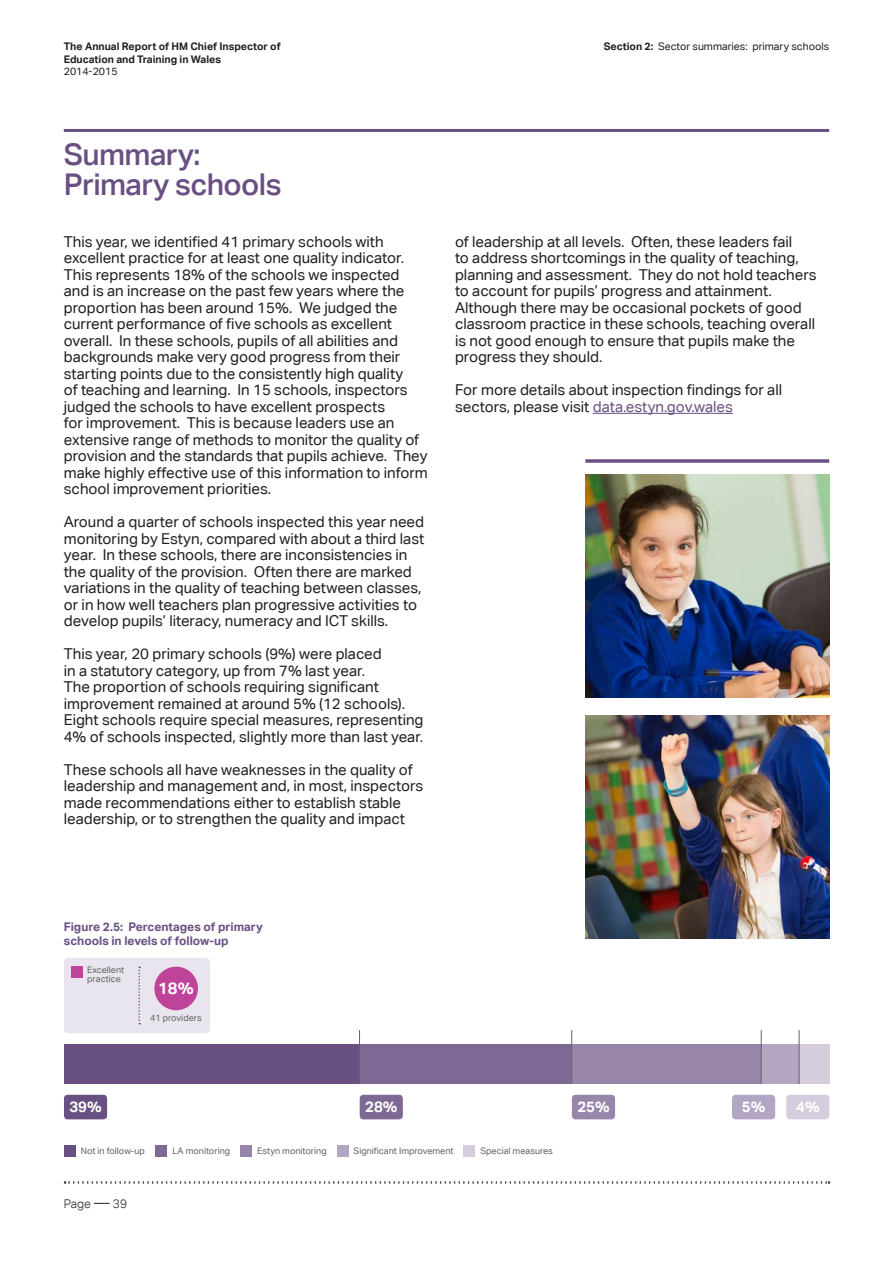
<style>
.page{position:relative;width:893px;height:1263px;background:#fff}
.page>*{position:absolute;margin:0;border:0;box-sizing:border-box;transform-origin:0 0}
.Sub-Heading__h3{font:500 30px "Aktiv Grotesk Corp";letter-spacing:-.02em;color:#695082}
.t1{font:700 16.5px "Aktiv Grotesk Corp";color:#fff}
.Body_Copy__p{font:15px/16.5px "Aktiv Grotesk Corp";color:#231f20}
.Headings_Inside_Para{font:15px "Aktiv Grotesk Corp";color:#231f20}
.Headings_Inside_Para-2{font:15px "Aktiv Grotesk Corp";color:#695082}
.t2{font:700 15px "Aktiv Grotesk Corp";color:#fff}
.Graph_and_Chart_Titl{font:700 12px/13.5px "Aktiv Grotesk Corp";color:#695082}
.t3{font:300 12px "Aktiv Grotesk Corp";color:#231f20}
.t4{font:700 10.5px/12.6px "Aktiv Grotesk Corp";color:#231f20}
.t5{font:10.5px "Aktiv Grotesk Corp";color:#231f20}
.t6{font:9px/9px "Aktiv Grotesk Corp";color:#636366}
.s1{font-weight:700}
.s2{color:#231f20}
.s3{font-family:"Galaxie Copernicus";font-weight:600}
</style>
<div class="page">
<svg style="left:65px;top:1181px;width:764px;height:3px"></svg>
<hr style="left:593px;top:413px;width:140px;height:1px;background:#695082">
<hr style="left:64px;top:129px;width:765px;height:3px;background:#695082">
<img style="left:585px;top:716px;width:244px;height:222px">
<svg style="left:585px;top:459px;width:244px;height:4px"></svg>
<img style="left:585px;top:475px;width:244px;height:222px">
<div style="left:64px;top:1095px;width:43px;height:24px;background:#695082;border-radius:4px"></div>
<div style="left:360px;top:1095px;width:43px;height:24px;background:#7e6995;border-radius:4px"></div>
<div style="left:572px;top:1095px;width:43px;height:24px;background:#9785aa;border-radius:4px"></div>
<div style="left:732px;top:1095px;width:43px;height:24px;background:#b2a6c2;border-radius:4px"></div>
<div style="left:786px;top:1095px;width:43px;height:24px;background:#d5cdde;border-radius:4px"></div>
<div style="left:64px;top:1145px;width:11px;height:11px;background:#695082"></div>
<div style="left:156px;top:1145px;width:11px;height:11px;background:#7e6995"></div>
<div style="left:240px;top:1145px;width:12px;height:11px;background:#9785aa"></div>
<div style="left:337px;top:1145px;width:11px;height:11px;background:#b2a6c2"></div>
<div style="left:464px;top:1145px;width:11px;height:11px;background:#d5cdde"></div>
<div style="left:64px;top:1044px;width:296px;height:40px;background:#695082"></div>
<div style="left:360px;top:1044px;width:212px;height:40px;background:#7e6995"></div>
<div style="left:572px;top:1044px;width:189px;height:40px;background:#9785aa"></div>
<div style="left:761px;top:1044px;width:38px;height:40px;background:#b2a6c2"></div>
<div style="left:799px;top:1044px;width:30px;height:40px;background:#d5cdde"></div>
<hr style="left:799px;top:1030px;width:1px;height:54px;background:#636366">
<hr style="left:761px;top:1030px;width:1px;height:54px;background:#636366">
<hr style="left:571px;top:1030px;width:1px;height:54px;background:#636366">
<hr style="left:359px;top:1030px;width:1px;height:54px;background:#636366">
<div style="left:64px;top:958px;width:146px;height:75px;background:#e9e5ee;border-radius:4px"></div>
<div style="left:72px;top:967px;width:11px;height:11px;background:#bf4398"></div>
<div style="left:154px;top:967px;width:44px;height:43px;background:#bf4398;border-radius:50%"></div>
<svg style="left:138px;top:967px;width:2px;height:57px"></svg>
<p class="t4" style="left:64px;top:40px;width:218px">The Annual Report of HM Chief Inspector of<br>Education and Training in Wales</p>
<p class="t5" style="left:64px;top:65px;width:55px">2014-2015</p>
<p class="Sub-Heading__h3" style="left:64px;top:136px;width:138px">Summary:</p>
<p class="Sub-Heading__h3" style="left:64px;top:166px;width:219px">Primary schools</p>
<p class="Body_Copy__p" style="left:64px;top:233px;width:366px">This year, we identified 41 primary schools with excellent practice for at least one quality indicator.<br>This represents 18% of the schools we inspected and is an increase on the past few years where the proportion has been around 15%. We judged the current performance of five schools as excellent overall. In these schools, pupils of all abilities and backgrounds make very good progress from their starting points due to the consistently high quality<br>of teaching and learning. In 15 schools, inspectors judged the schools to have excellent prospects<br>for improvement. This is because leaders use an extensive range of methods to monitor the quality of provision and the standards that pupils achieve. They make highly effective use of this information to inform school improvement priorities.</p>
<p class="Body_Copy__p" style="left:64px;top:514px;width:362px">Around a quarter of schools inspected this year need monitoring by Estyn, compared with about a third last year. In these schools, there are inconsistencies in the quality of the provision. Often there are marked variations in the quality of teaching between classes, or in how well teachers plan progressive activities to develop pupils’ literacy, numeracy and ICT skills.</p>
<p class="Body_Copy__p" style="left:64px;top:646px;width:361px">This year, 20 primary schools (9%) were placed<br>in a statutory category, up from 7% last year.<br>The proportion of schools requiring significant improvement remained at around 5% (12 schools).<br>Eight schools require special measures, representing 4% of schools inspected, slightly more than last year.</p>
<p class="Body_Copy__p" style="left:64px;top:761px;width:361px">These schools all have weaknesses in the quality of leadership and management and, in most, inspectors made recommendations either to establish stable leadership, or to strengthen the quality and impact</p>
<p class="t5" style="left:604px;top:40px;width:227px"><span class="s1">Section 2:</span> Sector summaries: primary schools</p>
<p class="Body_Copy__p" style="left:455px;top:233px;width:363px">of leadership at all levels. Often, these leaders fail<br>to address shortcomings in the quality of teaching, planning and assessment. They do not hold teachers to account for pupils’ progress and attainment.<br>Although there may be occasional pockets of good classroom practice in these schools, teaching overall is not good enough to ensure that pupils make the progress they should.</p>
<p class="Headings_Inside_Para" style="left:455px;top:381px;width:329px">For more details about inspection findings for all</p>
<p class="Headings_Inside_Para-2" style="left:455px;top:398px;width:279px"><span class="s2">sectors, please visit</span> data.estyn.gov.wales</p>
<p class="Graph_and_Chart_Titl" style="left:64px;top:920px;width:201px">Figure 2.5: Percentages of primary schools in levels of follow-up</p>
<p class="t6" style="left:87px;top:965px;width:39px">Excellent practice</p>
<p class="t1" style="left:158px;top:978px;width:37px">18%</p>
<p class="t6" style="left:150px;top:1014px;width:53px">41 providers</p>
<p class="t2" style="left:69px;top:1097px;width:34px">39%</p>
<p class="t2" style="left:365px;top:1097px;width:34px">28%</p>
<p class="t2" style="left:577px;top:1097px;width:34px">25%</p>
<p class="t2" style="left:742px;top:1097px;width:25px">5%</p>
<p class="t2" style="left:796px;top:1097px;width:25px">4%</p>
<p class="t6" style="left:81px;top:1146px;width:66px">Not in follow-up</p>
<p class="t6" style="left:172px;top:1146px;width:59px">LA monitoring</p>
<p class="t6" style="left:257px;top:1146px;width:71px">Estyn monitoring</p>
<p class="t6" style="left:354px;top:1146px;width:102px">Significant Improvement</p>
<p class="t6" style="left:480px;top:1146px;width:74px">Special measures</p>
<p class="t3" style="left:64px;top:1196px;width:65px">Page <span class="s3">―</span> 39</p>
</div>
